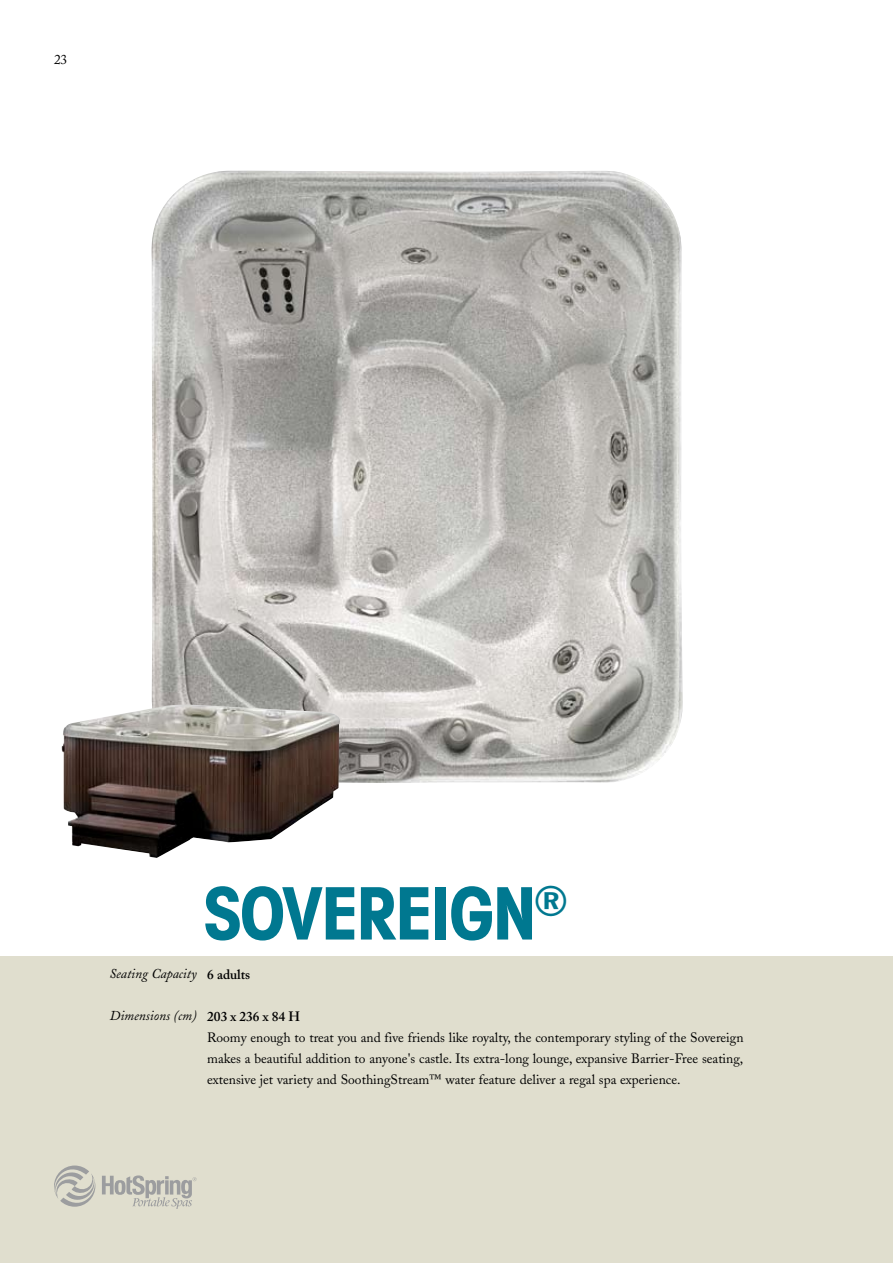
<style>
.page{position:relative;width:893px;height:1263px;background:#fff}
.page>*{position:absolute;margin:0;border:0;box-sizing:border-box;transform-origin:0 0}
.t1{font:700 condensed 72px "Avant Garde IT Cby BT";letter-spacing:-.02em;color:#007890}
.t2{font:13.5px/21px "Adobe Caslon";color:#000;text-align:justify}
.t3{font:italic 13.5px "Adobe Caslon";color:#000}
.t4{font:600 13.5px "Adobe Caslon";color:#000}
</style>
<div class="page">
<div style="left:0;top:957px;width:893px;height:306px;background:#e0dece"></div>
<img style="left:151px;top:170px;width:532px;height:613px">
<img style="left:62px;top:705px;width:278px;height:153px">
<svg style="left:54px;top:1165px;width:143px;height:44px"></svg>
<p class="t2" style="left:54px;top:50px;width:15px">23</p>
<h1 class="t1" style="left:204px;top:870px;width:366px">SOVEREIGN<sup>®</sup></h1>
<p class="t3" style="left:109px;top:966px;width:89px">Seating Capacity</p>
<p class="t3" style="left:110px;top:1008px;width:88px">Dimensions (cm)</p>
<p class="t4" style="left:207px;top:966px;width:45px">6 adults</p>
<p class="t4" style="left:207px;top:1008px;width:94px">203 x 236 x 84 H</p>
<p class="t2" style="left:207px;top:1027px;width:538px">Roomy enough to treat you and five friends like royalty, the contemporary styling of the Sovereign makes a beautiful addition to anyone's castle. Its extra-long lounge, expansive Barrier-Free seating, extensive jet variety and SoothingStream™ water feature deliver a regal spa experience.</p>
</div>
